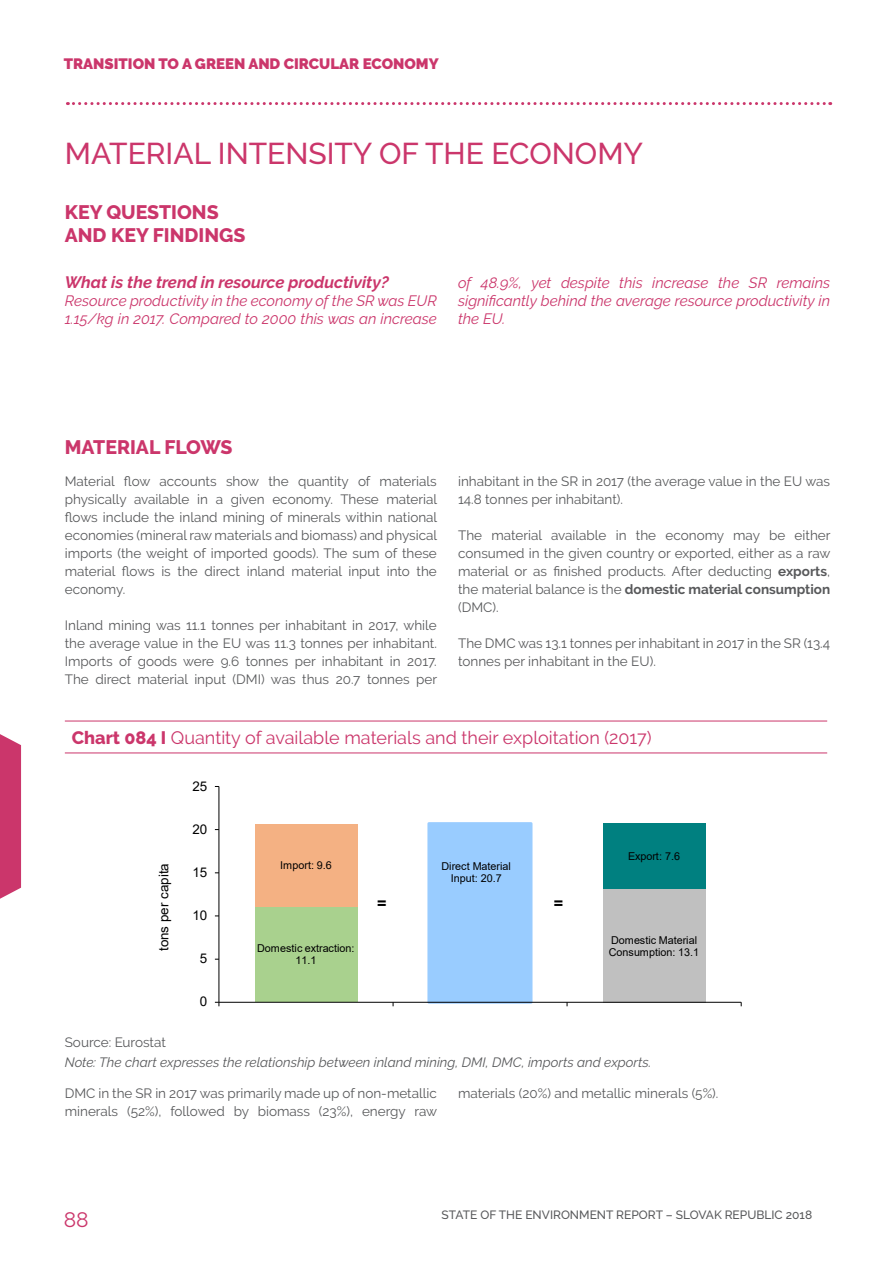
<style>
.page{position:relative;width:893px;height:1263px;background:#fff}
.page>*{position:absolute;margin:0;border:0;box-sizing:border-box;transform-origin:0 0}
.t1{font:500 30px "Raleway";color:#cb366b}
.t2{font:21px "Raleway";color:#cb366b}
.t3{font:800 19.5px/22.5px "Raleway";color:#cb366b}
.t4{font:18px "Raleway";color:#cb366b}
.t5{font:italic 700 16.5px "Raleway";color:#cb366b}
.t6{font:700 16.2px "Arial";color:#000}
.t7{font:italic 15px/18px "Raleway";color:#cb366b}
.t8{font:900 15px "Raleway";color:#cb366b}
.t9{font:13.5px/18px "Raleway";color:#58595b;text-align:justify}
.t10{font:italic 13.5px "Raleway";color:#58595b}
.t11{font:13.35px "Arial";color:#000}
.t12{font:500 12px "Raleway";color:#58595b}
.t13{font:10.8px/12.3px "Arial";letter-spacing:-.005em;color:#000;text-align:center}
.s1{font-weight:700}
.s2{font-weight:800}
</style>
<div class="page">
<svg style="left:67px;top:102px;width:764px;height:3px"></svg>
<svg style="left:0;top:734px;width:21px;height:165px;background:#ce4375"></svg>
<hr style="left:65px;top:721px;width:762px;height:1px;background:#cb366b">
<hr style="left:65px;top:752px;width:762px;height:1px;background:#cb366b">
<div style="left:255px;top:906px;width:102px;height:96px;background:#a9d18e"></div>
<div style="left:427px;top:822px;width:105px;height:182px;background:#9cf;border:3px solid #9cf"></div>
<div style="left:603px;top:889px;width:102px;height:113px;background:#c0c0c0"></div>
<div style="left:255px;top:824px;width:102px;height:82px;background:#f4b183"></div>
<div style="left:603px;top:824px;width:102px;height:65px;background:#008080"></div>
<hr style="left:219px;top:786px;width:1px;height:216px;background:#000">
<hr style="left:219px;top:1002px;width:522px;height:1px;background:#000">
<p class="t8" style="left:64px;top:55px;width:376px">TRANSITION TO A GREEN AND CIRCULAR ECONOMY</p>
<h1 class="t1" style="left:65px;top:137px;width:580px">MATERIAL INTENSITY OF THE ECONOMY</h1>
<h3 class="t3" style="left:65px;top:201px;width:182px">KEY QUESTIONS<br>AND KEY FINDINGS</h3>
<p class="t5" style="left:65px;top:273px;width:326px">What is the trend in resource productivity?</p>
<p class="t7" style="left:65px;top:292px;width:374px">Resource productivity in the economy of the SR was EUR<br>1.15/kg in 2017. Compared to 2000 this was an increase</p>
<p class="t7" style="left:458px;top:274px;width:374px;text-align:justify">of 48.9%, yet despite this increase the SR remains significantly behind the average resource productivity in the EU.</p>
<h3 class="t3" style="left:65px;top:436px;width:169px">MATERIAL FLOWS</h3>
<p class="t9" style="left:65px;top:472px;width:374px">Material flow accounts show the quantity of materials physically available in a given economy. These material flows include the inland mining of minerals within national economies (mineral raw materials and biomass) and physical imports (the weight of imported goods). The sum of these material flows is the direct inland material input into the economy.</p>
<p class="t9" style="left:65px;top:616px;width:374px">Inland mining was 11.1 tonnes per inhabitant in 2017, while the average value in the EU was 11.3 tonnes per inhabitant.<br>Imports of goods were 9.6 tonnes per inhabitant in 2017.<br>The direct material input (DMI) was thus 20.7 tonnes per</p>
<p class="t9" style="left:458px;top:472px;width:374px">inhabitant in the SR in 2017 (the average value in the EU was<br>14.8 tonnes per inhabitant).</p>
<p class="t9" style="left:458px;top:526px;width:374px">The material available in the economy may be either consumed in the given country or exported, either as a raw material or as finished products. After deducting <span class="s1">exports</span>, the material balance is the <span class="s1">domestic material consumption </span>(DMC).</p>
<p class="t9" style="left:458px;top:634px;width:374px">The DMC was 13.1 tonnes per inhabitant in 2017 in the SR (13.4 tonnes per inhabitant in the EU).</p>
<h3 class="t4" style="left:72px;top:727px;width:581px"><span class="s2">Chart 084 I</span> Quantity of available materials and their exploitation (2017)</h3>
<p class="t11" style="left:192px;top:777px;width:16px">25</p>
<p class="t11" style="left:155px;top:951px;width:89px;rotate:-90deg">tons per capita</p>
<p class="t11" style="left:192px;top:820px;width:16px">20</p>
<p class="t11" style="left:192px;top:863px;width:16px">15</p>
<p class="t11" style="left:192px;top:906px;width:16px">10</p>
<p class="t11" style="left:200px;top:949px;width:9px">5</p>
<p class="t11" style="left:200px;top:992px;width:9px">0</p>
<p class="t13" style="left:280px;top:859px;width:53px">Import: 9.6</p>
<p class="t13" style="left:442px;top:860px;width:71px">Direct Material<br>Input: 20.7</p>
<p class="t6" style="left:377px;top:892px;width:11px">=</p>
<p class="t6" style="left:554px;top:892px;width:11px">=</p>
<p class="t13" style="left:628px;top:850px;width:54px">Export: 7.6</p>
<p class="t13" style="left:257px;top:942px;width:99px">Domestic extraction:<br>11.1</p>
<p class="t13" style="left:609px;top:933px;width:92px;text-align:left">Domestic Material<br>Consumption: 13.1</p>
<p class="t9" style="left:65px;top:1033px;width:103px">Source: Eurostat</p>
<p class="t10" style="left:65px;top:1054px;width:588px">Note: The chart expresses the relationship between inland mining, DMI, DMC, imports and exports.</p>
<p class="t9" style="left:65px;top:1084px;width:374px">DMC in the SR in 2017 was primarily made up of non-metallic minerals (52%), followed by biomass (23%), energy raw</p>
<p class="t9" style="left:458px;top:1084px;width:262px">materials (20%) and metallic minerals (5%).</p>
<h2 class="t2" style="left:64px;top:1208px;width:26px">88</h2>
<p class="t12" style="left:442px;top:1208px;width:372px">STATE OF THE ENVIRONMENT REPORT – SLOVAK REPUBLIC 2018</p>
</div>
